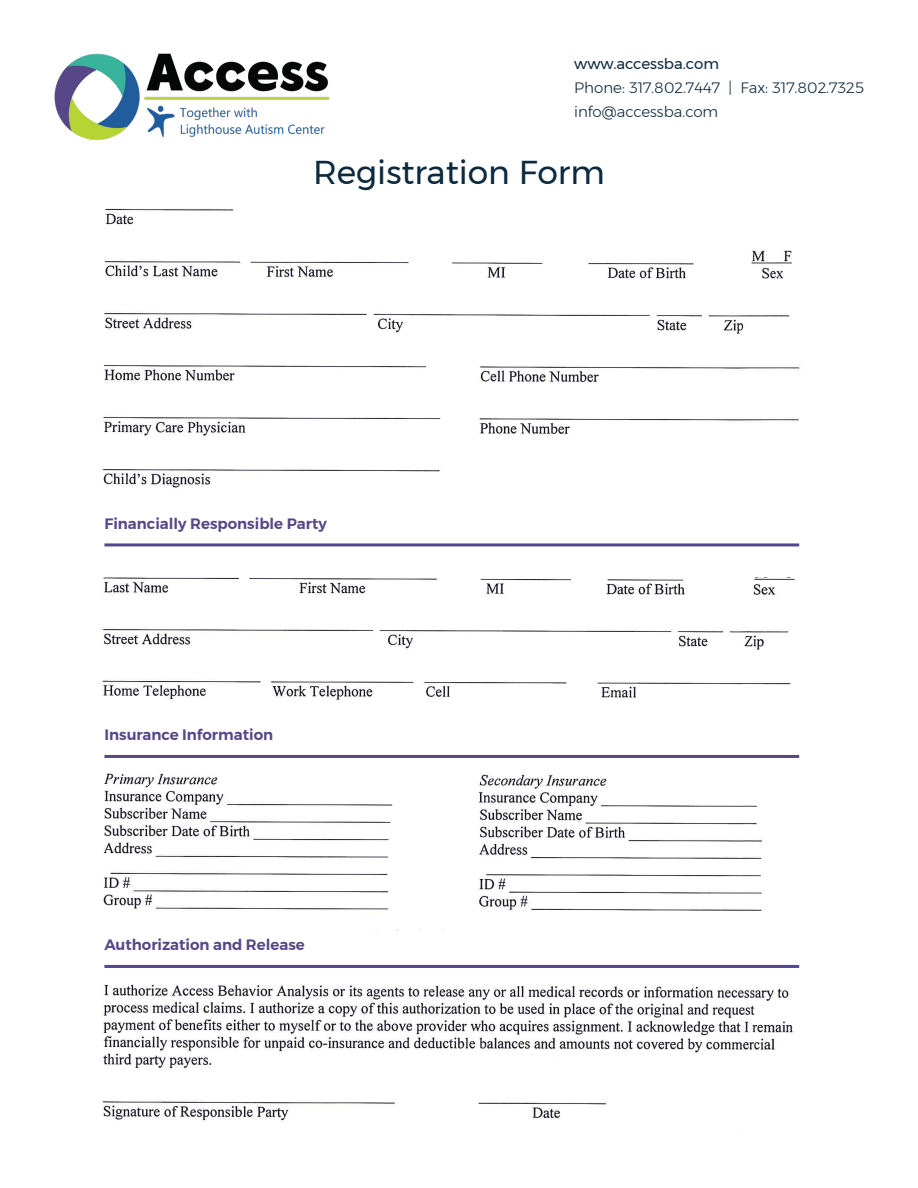
<style>
.page{position:relative;width:918px;height:1188px;background:#fff}
.page>*{position:absolute;margin:0;border:0;box-sizing:border-box;transform-origin:0 0}
.t1{font:33px "Montserrat";color:#0c293d}
.t2{font:600 15px "Montserrat";color:#564789}
.t3{font:300 15px/24px "Montserrat";color:#0c293d}
.t4{font:15px "Montserrat";color:#0c293d}
</style>
<div class="page">
<img style="left:103px;top:209px;width:697px;height:279px">
<img style="left:102px;top:578px;width:693px;height:122px">
<img style="left:103px;top:773px;width:660px;height:138px">
<img style="left:102px;top:984px;width:691px;height:137px">
<hr style="left:104px;top:543px;width:695px;height:3px;background:#564789">
<hr style="left:104px;top:755px;width:695px;height:3px;background:#564789">
<hr style="left:104px;top:965px;width:695px;height:3px;background:#564789">
<img style="left:54px;top:53px;width:276px;height:87px">
<p class="t4" style="left:574px;top:52px;width:146px">www.accessba.com</p>
<p class="t3" style="left:574px;top:75px;width:291px">Phone: 317.802.7447 | Fax: 317.802.7325 info@accessba.com</p>
<h1 class="t1" style="left:313px;top:147px;width:293px">Registration Form</h1>
<p class="t2" style="left:104px;top:511px;width:224px">Financially Responsible Party</p>
<p class="t2" style="left:104px;top:723px;width:170px">Insurance Information</p>
<p class="t2" style="left:104px;top:933px;width:202px">Authorization and Release</p>
</div>
